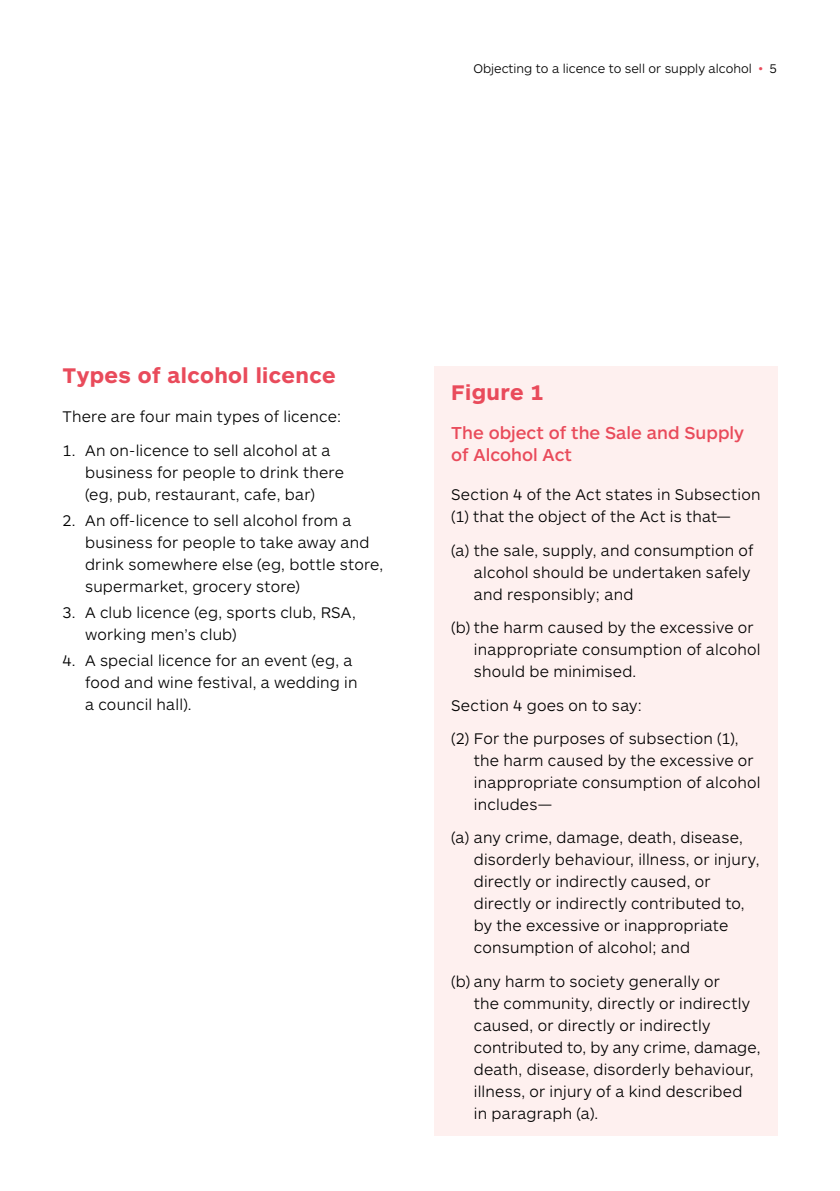
<style>
.page{position:relative;width:840px;height:1191px;background:#fff}
.page>*{position:absolute;margin:0;border:0;box-sizing:border-box;transform-origin:0 0}
.t1{font:700 22px "ARS Maquette Pro";letter-spacing:.02em;color:#e94b5b}
.t2{font:500 18px/22px "ARS Maquette Pro";color:#e94b5b}
.t3{font:300 16px/22px "ARS Maquette Pro";letter-spacing:.015em;color:#000}
.t4{font:300 13px "ARS Maquette Pro";color:#000}
.s1{color:#e94b5b}
</style>
<div class="page">
<div style="left:434px;top:366px;width:343px;height:769px;background:#fef0ef"></div>
<p class="t4" style="left:473px;top:60px;width:305px">Objecting to a licence to sell or supply alcohol <span class="s1">•</span> 5</p>
<h1 class="t1" style="left:62px;top:361px;width:274px">Types of alcohol licence</h1>
<p class="t3" style="left:62px;top:405px;width:280px">There are four main types of licence:</p>
<p class="t3" style="left:85px;top:438px;width:260px;text-indent:-23px">1. An on-licence to sell alcohol at a business for people to drink there (eg, pub, restaurant, cafe, bar)</p>
<p class="t3" style="left:85px;top:508px;width:299px;text-indent:-23px">2. An off-licence to sell alcohol from a business for people to take away and drink somewhere else (eg, bottle store, supermarket, grocery store)</p>
<p class="t3" style="left:85px;top:600px;width:272px;text-indent:-23px">3. A club licence (eg, sports club, RSA, working men’s club)</p>
<p class="t3" style="left:85px;top:648px;width:274px;text-indent:-23px">4. A special licence for an event (eg, a food and wine festival, a wedding in a council hall).</p>
<h1 class="t1" style="left:451px;top:378px;width:94px">Figure 1</h1>
<p class="t2" style="left:451px;top:421px;width:294px">The object of the Sale and Supply of Alcohol Act</p>
<p class="t3" style="left:451px;top:483px;width:310px">Section 4 of the Act states in Subsection (1) that the object of the Act is that—</p>
<p class="t3" style="left:473px;top:538px;width:281px;text-indent:-23px">(a) the sale, supply, and consumption of alcohol should be undertaken safely and responsibly; and</p>
<p class="t3" style="left:473px;top:616px;width:288px;text-indent:-23px">(b) the harm caused by the excessive or inappropriate consumption of alcohol should be minimised.</p>
<p class="t3" style="left:451px;top:687px;width:289px;line-height:33.4px">Section 4 goes on to say:<br>(2) For the purposes of subsection (1),</p>
<p class="t3" style="left:473px;top:748px;width:288px">the harm caused by the excessive or inappropriate consumption of alcohol includes—</p>
<p class="t3" style="left:473px;top:826px;width:287px;text-indent:-23px">(a) any crime, damage, death, disease, disorderly behaviour, illness, or injury, directly or indirectly caused, or directly or indirectly contributed to, by the excessive or inappropriate consumption of alcohol; and</p>
<p class="t3" style="left:473px;top:969px;width:288px;text-indent:-23px">(b) any harm to society generally or<br>the community, directly or indirectly caused, or directly or indirectly contributed to, by any crime, damage, death, disease, disorderly behaviour, illness, or injury of a kind described<br>in paragraph (a).</p>
</div>
